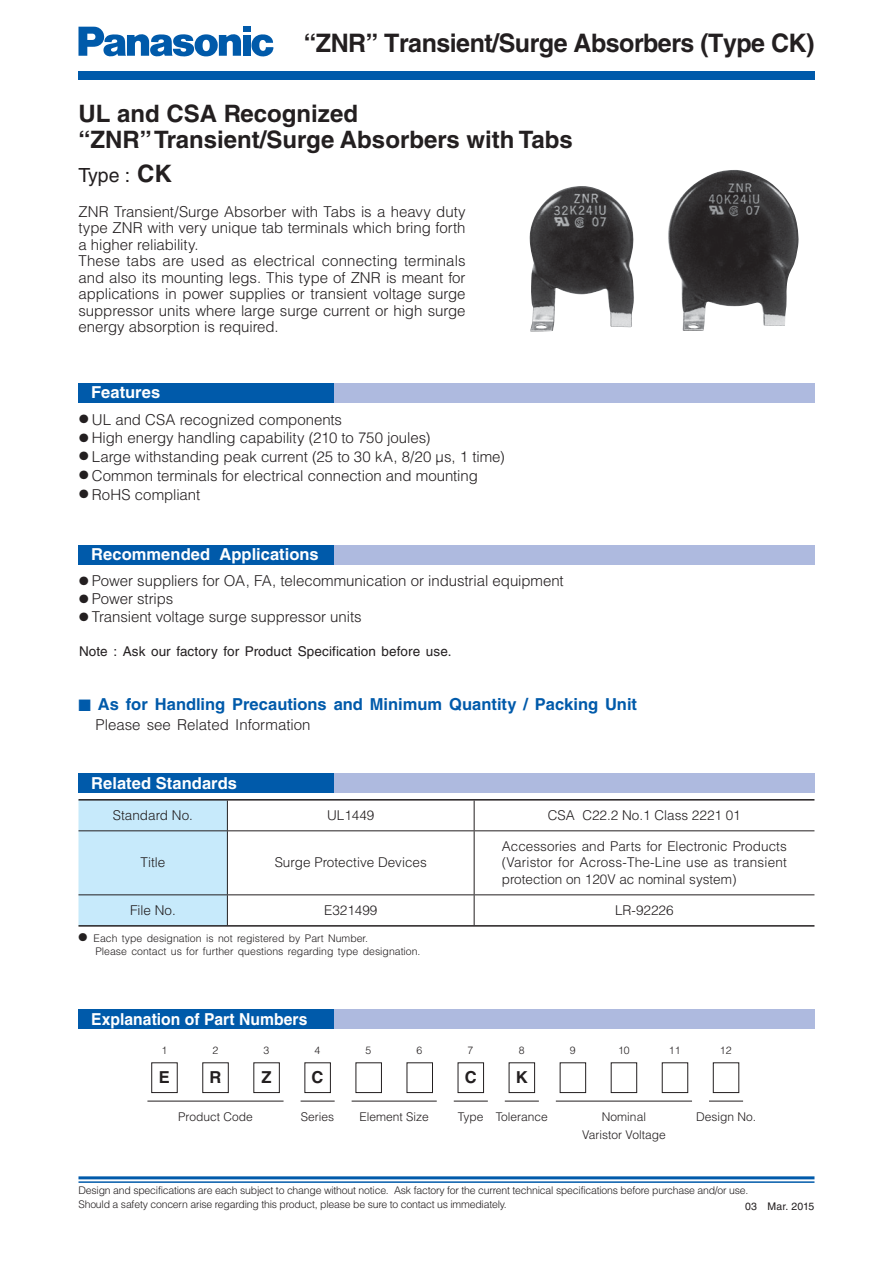
<style>
.page{position:relative;width:893px;height:1263px;background:#fff}
.page>*{position:absolute;margin:0;border:0;box-sizing:border-box;transform-origin:0 0}
.t1{font:700 25.5px "Helvetica LT Std";letter-spacing:-.02em;color:#231f20}
.t2{font:700 24px/25.5px "Helvetica LT Std";color:#231f20}
.t3{font:19.5px "Helvetica LT Std";color:#231f20}
.t4{font:700 16.5px "Helvetica LT Std";color:#005aaa}
.t5{font:700 16.5px "Helvetica LT Std";color:#fff}
.t6{font:700 16.5px "Helvetica LT Std";color:#fff;scale:.95 1}
.t7{font:700 16.5px "Helvetica LT Std";color:#231f20}
.t8{font:300 15px/16.5px "Helvetica LT Std";color:#231f20}
.t9{font:300 13.5px/16.5px "Helvetica LT Std";color:#231f20;text-align:justify}
.t10{font:13.5px "Helvetica LT Std";letter-spacing:.01em;color:#231f20}
.t11{font:300 12px/17.2px "Helvetica LT Std";color:#231f20;text-align:center}
.t12{font:300 10.5px/13.5px "Helvetica LT Std";letter-spacing:-.02em;color:#231f20}
.t13{font:300 10.5px/13.5px "Helvetica LT Std";color:#231f20}
.t14{font:10.5px "Helvetica LT Std";letter-spacing:.01em;color:#231f20}
.s1{font-weight:700;font-size:24px}
</style>
<div class="page">
<hr style="left:78px;top:1176px;width:736px;height:3px;background:#005aaa">
<hr style="left:78px;top:1181px;width:736px;height:2px;background:#005aaa">
<div style="left:78px;top:71px;width:736px;height:9px;background:#005aaa"></div>
<svg style="left:78px;top:27px;width:163px;height:30px"></svg>
<div style="left:242px;top:35px;width:8px;height:21px;background:#005aaa"></div>
<div style="left:242px;top:27px;width:8px;height:5px;background:#005aaa"></div>
<svg style="left:251px;top:34px;width:22px;height:22px"></svg>
<img style="left:529px;top:170px;width:269px;height:161px">
<div style="left:151px;top:1062px;width:27px;height:31px;border:1px solid #231f20"></div>
<div style="left:202px;top:1062px;width:27px;height:31px;border:1px solid #231f20"></div>
<div style="left:253px;top:1062px;width:27px;height:31px;border:1px solid #231f20"></div>
<div style="left:304px;top:1062px;width:27px;height:31px;border:1px solid #231f20"></div>
<svg style="left:351px;top:1062px;width:392px;height:40px"></svg>
<hr style="left:556px;top:1101px;width:136px;height:1px;background:#231f20">
<hr style="left:505px;top:1101px;width:34px;height:1px;background:#231f20">
<hr style="left:147px;top:1101px;width:136px;height:1px;background:#231f20">
<hr style="left:300px;top:1101px;width:34px;height:1px;background:#231f20">
<div style="left:78px;top:1010px;width:737px;height:19px;background:#aebadf"></div>
<div style="left:78px;top:1010px;width:256px;height:19px;background:#005aaa"></div>
<div style="left:78px;top:383px;width:737px;height:20px;background:#aebadf"></div>
<div style="left:78px;top:545px;width:737px;height:19px;background:#aebadf"></div>
<div style="left:78px;top:774px;width:737px;height:19px;background:#aebadf"></div>
<div style="left:78px;top:383px;width:256px;height:20px;background:#005aaa"></div>
<div style="left:78px;top:545px;width:256px;height:19px;background:#005aaa"></div>
<div style="left:78px;top:774px;width:256px;height:19px;background:#005aaa"></div>
<div style="left:78px;top:801px;width:150px;height:124px;background:#c7eafb"></div>
<svg style="left:474px;top:801px;width:1px;height:29px"></svg>
<hr style="left:78px;top:830px;width:396px;height:1px;background:#231f20">
<hr style="left:227px;top:831px;width:1px;height:63px;background:#231f20">
<hr style="left:474px;top:830px;width:340px;height:1px;background:#231f20">
<hr style="left:474px;top:831px;width:1px;height:63px;background:#231f20">
<hr style="left:78px;top:894px;width:396px;height:1px;background:#231f20">
<hr style="left:227px;top:895px;width:1px;height:30px;background:#231f20">
<hr style="left:474px;top:894px;width:340px;height:1px;background:#231f20">
<hr style="left:474px;top:895px;width:1px;height:30px;background:#231f20">
<hr style="left:78px;top:799px;width:736px;height:2px;background:#231f20">
<hr style="left:78px;top:925px;width:736px;height:2px;background:#231f20">
<h1 class="t1" style="left:304px;top:34px;width:512px">“ZNR” Transient/Surge Absorbers (Type CK)</h1>
<h2 class="t2" style="left:78px;top:104px;width:496px">UL and CSA Recognized<br>“ZNR” Transient/Surge Absorbers with Tabs</h2>
<h3 class="t3" style="left:78px;top:164px;width:95px">Type : <span class="s1">CK</span></h3>
<p class="t8" style="left:78px;top:205px;width:388px">ZNR Transient/Surge Absorber with Tabs is a heavy duty type ZNR with very unique tab terminals which bring forth a higher reliability.<br>These tabs are used as electrical connecting terminals and also its mounting legs. This type of ZNR is meant for applications in power supplies or transient voltage surge suppressor units where large surge current or high surge energy absorption is required.</p>
<p class="t5" style="left:91px;top:387px;width:70px">Features</p>
<p class="t8" style="left:79px;top:413px;width:264px">● UL and CSA recognized components</p>
<p class="t8" style="left:79px;top:432px;width:353px">● High energy handling capability (210 to 750 joules)</p>
<p class="t8" style="left:79px;top:450px;width:427px">● Large withstanding peak current (25 to 30 kA, 8/20 µs, 1 time)</p>
<p class="t8" style="left:79px;top:469px;width:400px">● Common terminals for electrical connection and mounting</p>
<p class="t8" style="left:79px;top:488px;width:123px">● RoHS compliant</p>
<p class="t5" style="left:91px;top:548px;width:229px">Recommended Applications</p>
<p class="t8" style="left:79px;top:575px;width:486px">● Power suppliers for OA, FA, telecommunication or industrial equipment</p>
<p class="t8" style="left:79px;top:593px;width:96px">● Power strips</p>
<p class="t8" style="left:79px;top:611px;width:284px">● Transient voltage surge suppressor units</p>
<p class="t10" style="left:79px;top:644px;width:374px">Note : Ask our factory for Product Specification before use.</p>
<p class="t4" style="left:78px;top:698px;width:560px">■ As for Handling Precautions and Minimum Quantity / Packing Unit</p>
<p class="t8" style="left:95px;top:718px;width:216px">Please see Related Information</p>
<p class="t5" style="left:91px;top:777px;width:147px">Related Standards</p>
<p class="t9" style="left:113px;top:808px;width:82px">Standard No.</p>
<p class="t9" style="left:327px;top:808px;width:49px">UL1449</p>
<p class="t9" style="left:548px;top:808px;width:194px">CSA C22.2 No.1 Class 2221 01</p>
<p class="t9" style="left:140px;top:856px;width:26px">Title</p>
<p class="t9" style="left:275px;top:856px;width:154px">Surge Protective Devices</p>
<p class="t9" style="left:502px;top:839px;width:286px">Accessories and Parts for Electronic Products (Varistor for Across-The-Line use as transient protection on 120V ac nominal system)</p>
<p class="t9" style="left:130px;top:903px;width:47px">File No.</p>
<p class="t9" style="left:324px;top:903px;width:55px">E321499</p>
<p class="t9" style="left:615px;top:903px;width:60px">LR-92226</p>
<p class="t13" style="left:95px;top:933px;width:326px;text-indent:-17px">● Each type designation is not registered by Part Num ber.<br>Please contact us for further questions regarding type designation.</p>
<p class="t6" style="left:91px;top:1013px;width:229px">Explanation of Part Numbers</p>
<p class="t12" style="left:161px;top:1045px;width:7px">1</p>
<p class="t7" style="left:159px;top:1068px;width:13px">E</p>
<p class="t12" style="left:212px;top:1045px;width:7px">2</p>
<p class="t7" style="left:209px;top:1068px;width:13px">R</p>
<p class="t12" style="left:263px;top:1045px;width:7px">3</p>
<p class="t12" style="left:314px;top:1045px;width:7px">4</p>
<p class="t12" style="left:365px;top:1045px;width:7px">5</p>
<p class="t12" style="left:416px;top:1045px;width:7px">6</p>
<p class="t12" style="left:467px;top:1045px;width:7px">7</p>
<p class="t12" style="left:518px;top:1045px;width:7px">8</p>
<p class="t12" style="left:569px;top:1045px;width:7px">9</p>
<p class="t12" style="left:618px;top:1045px;width:13px">10</p>
<p class="t12" style="left:669px;top:1045px;width:13px">11</p>
<p class="t12" style="left:720px;top:1045px;width:13px">12</p>
<p class="t7" style="left:261px;top:1068px;width:12px">Z</p>
<p class="t7" style="left:311px;top:1068px;width:13px">C</p>
<p class="t7" style="left:465px;top:1068px;width:13px">C</p>
<p class="t7" style="left:515px;top:1068px;width:13px">K</p>
<p class="t11" style="left:178px;top:1110px;width:76px">Product Code</p>
<p class="t11" style="left:301px;top:1110px;width:35px">Series</p>
<p class="t11" style="left:359px;top:1110px;width:71px">Element Size</p>
<p class="t11" style="left:458px;top:1110px;width:27px">Type</p>
<p class="t11" style="left:696px;top:1110px;width:62px">Design No.</p>
<p class="t11" style="left:496px;top:1110px;width:54px">Tolerance</p>
<p class="t11" style="left:582px;top:1110px;width:85px">Nominal<br>Varistor Voltage</p>
<p class="t12" style="left:78px;top:1185px;width:671px">Design and specifications are each subject to change without notice. Ask factory for the current technical specifications before purchase and/or use.<br>Should a safety concern arise regarding this product, please be sure to contact us immediately.</p>
<p class="t14" style="left:745px;top:1200px;width:71px">03 Mar. 2015</p>
</div>
